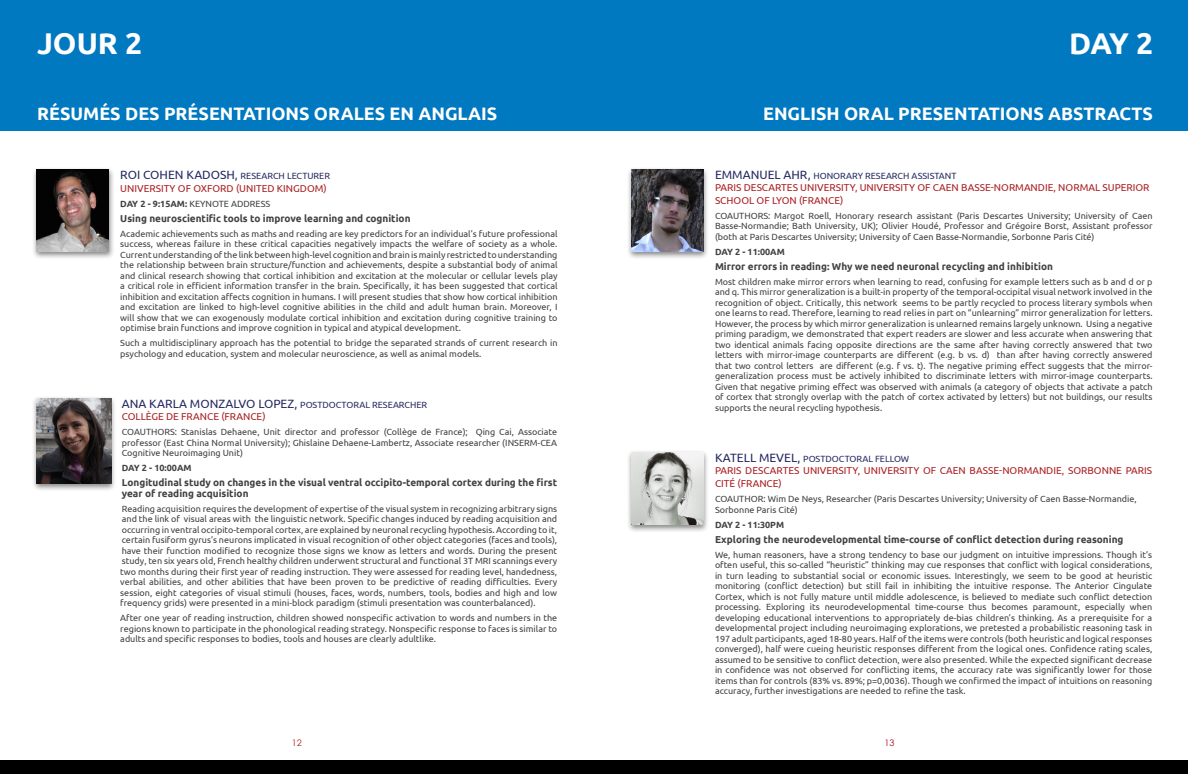
<style>
.page{position:relative;width:1188px;height:774px;background:#fff}
.page>*{position:absolute;margin:0;border:0;box-sizing:border-box;transform-origin:0 0}
.t1{font:700 30px "Ubuntu";letter-spacing:-.015em;color:#fff}
.t2{font:700 18px "Ubuntu";color:#fff}
.t3{font:12px "Ubuntu";color:#262962}
.t4{font:700 10px/10.5px "Ubuntu";color:#414042}
.t5{font:10px "Ubuntu";color:#aa1d21}
.t6{font:9px/10.5px "Ubuntu";color:#414042;text-align:justify}
.t7{font:9px "Ubuntu";color:#262962}
.t8{font:700 9px "Ubuntu";color:#414042}
.t9{font:9px "Century Gothic";color:#aa1d21}
.t10{font:9px "Century Gothic";color:#a90415}
.s1{font-size:12px}
.s2{font-weight:700}
.s3{font-size:9px}
</style>
<div class="page">
<div style="left:0;top:761px;width:595px;height:13px;background:#000"></div>
<div style="left:595px;top:761px;width:593px;height:13px;background:#000"></div>
<div style="left:0;top:0;width:1188px;height:130px;background:#0079c1"></div>
<div style="left:32px;top:395px;width:85px;height:96px;background:#000;opacity:.48"></div>
<img style="left:37px;top:399px;width:74px;height:84px">
<div style="left:626px;top:449px;width:83px;height:84px;background:#000;opacity:.48"></div>
<img style="left:631px;top:452px;width:72px;height:73px">
<div style="left:32px;top:166px;width:83px;height:93px;background:#000;opacity:.48"></div>
<img style="left:37px;top:169px;width:72px;height:83px">
<div style="left:626px;top:166px;width:83px;height:93px;background:#000;opacity:.48"></div>
<img style="left:631px;top:169px;width:72px;height:83px">
<h1 class="t1" style="left:37px;top:25px;width:107px">Jour 2</h1>
<h1 class="t1" style="left:1069px;top:25px;width:86px">day 2</h1>
<h2 class="t2" style="left:37px;top:103px;width:462px">résumés des présentations orales en anglais</h2>
<h2 class="t2" style="left:763px;top:103px;width:392px">english oral presentations abstracts</h2>
<p class="t7" style="left:120px;top:170px;width:174px"><span class="s1">ROI COH EN KADOSH,</span> RESEARCH lecturer</p>
<p class="t5" style="left:120px;top:182px;width:95px">UNIVERSITY of oxford</p>
<p class="t5" style="left:236px;top:182px;width:92px">(UNITED KI NGDOM)</p>
<p class="t8" style="left:120px;top:198px;width:7px">DAY</p>
<p class="t6" style="left:140px;top:198px;width:131px"><span class="s2">2 - 9:15AM:</span> KEYNOTE ADDRESS</p>
<p class="t4" style="left:120px;top:213px;width:292px">Using neuroscientific tools to improve learning and cognition</p>
<p class="t6" style="left:120px;top:228px;width:439px;text-align:left">Academic achievements such as maths and reading are key predictors for an individual’s future professional success, whereas failure in these critical capacities negatively impacts the welfare of society as a whole.<br>Current understanding of the link between high-level cognition and brain is mainly restricted to understanding the relationship between brain structure/function and achievements, despite a substantial body of animal and clinical research showing that cortical inhibition and excitation at the molecular or cellular levels play a critical role in efficient information transfer in the brain. Specifically, it has been suggested that cortical inhibition and excitation affects cognition in humans. I will present studies that show how cortical inhibition and excitation are linked to high-level cognitive abilities in the child and adult human brain. Moreover, I will show that we can exogenously modulate cortical inhibition and excitation during cognitive training to optimise brain functions and improve cognition in typical and atypical development.</p>
<p class="t6" style="left:120px;top:338px;width:439px">Such a multidisciplinary approach has the potential to bridge the separated strands of current research in psychology and education, system and molecular neuroscience, as well as animal models.</p>
<h3 class="t3" style="left:122px;top:397px;width:307px">ANA KARLA MONZALVO LOPEZ, <span class="s3">POSTDOCTORAL RESEARCH ER</span></h3>
<p class="t5" style="left:122px;top:411px;width:145px">COLLÈGE DE FRANCE (FRANCE)</p>
<p class="t6" style="left:122px;top:426px;width:437px">COAUTH ORS: Stanislas Dehaene, Unit director and professor (Collège de France); Qing Cai, Associate professor (East China Normal University); Ghislaine Dehaene-Lambertz, Associate researcher (I NSERM-CEA Cognitive Neuroimaging Unit)</p>
<p class="t8" style="left:122px;top:463px;width:7px">DAY</p>
<p class="t8" style="left:142px;top:463px;width:44px">2 - 10:00AM</p>
<p class="t4" style="left:122px;top:477px;width:437px">Longitudinal study on changes in the visual ventral occipito-temporal cortex during the first year of reading acquisition</p>
<p class="t6" style="left:120px;top:503px;width:438px">Reading acquisition requires the development of expertise of the visual system in recognizing arbitrary signs and the link of visual areas with the linguistic network. Specific changes induced by reading acquisition and occurring in ventral occipito-temporal cortex, are explained by neuronal recycling hypothesis. According to it, certain fusiform gyrus’s neurons implicated in visual recognition of other object categories (faces and tools), have their function modified to recognize those signs we know as letters and words. During the present study, ten six years old, French healthy children underwent structural and functional 3T MRI scannings every two months during their first year of reading instruction. They were assessed for reading level, handedness, verbal abilities, and other abilities that have been proven to be predictive of reading difficulties. Every session, eight categories of visual stimuli (houses, faces, words, numbers, tools, bodies and high and low frequency grids) were presented in a mini-block paradigm (stimuli presentation was counterbalanced).</p>
<p class="t6" style="left:120px;top:613px;width:438px">After one year of reading instruction, children showed nonspecific activation to words and numbers in the regions known to participate in the phonological reading strategy. Nonspecific response to faces is similar to adults and specific responses to bodies, tools and houses are clearly adultlike.</p>
<p class="t7" style="left:715px;top:170px;width:243px"><span class="s1">EMMANUEL AH R,</span> H ONORARY RESEARCH ASSISTANT</p>
<p class="t5" style="left:715px;top:181px;width:43px">Paris Descartes</p>
<p class="t5" style="left:800px;top:181px;width:24px">un ivers</p>
<p class="t5" style="left:841px;top:181px;width:310px">ity, UNIVERSITY OF CAEN BASSE-NORMANDI E, NORMAL SUPERI OR</p>
<p class="t5" style="left:715px;top:194px;width:95px">SCH OOL OF LYON (france</p>
<p class="t5" style="left:840px;top:194px;width:5px">)</p>
<p class="t6" style="left:715px;top:210px;width:439px">COAUTH ORS: Margot Roell, H onorary research assistant (Paris Descartes University; University of Caen Basse-Normandie; Bath University, UK); Olivier Houdé, Professor and Grégoire Borst, Assistant professor (both at Paris Descartes University; University of Caen Basse-Normandie, Sorbonne Paris Cité)</p>
<p class="t8" style="left:715px;top:246px;width:7px">DAY</p>
<p class="t8" style="left:735px;top:246px;width:44px">2 - 11:00AM</p>
<p class="t4" style="left:715px;top:261px;width:340px">Mirror errors in reading: Why we need neuronal recycling and inhibition</p>
<p class="t6" style="left:715px;top:276px;width:439px">Most children make mirror errors when learning to read, confusing for example letters such as b and d or p and q. This mirror generalization is a built-in property of the temporal-occipital visual network involved in the recognition of object. Critically, this network seems to be partly recycled to process literary symbols when one learns to read. Therefore, learning to read relies in part on “unlearning” mirror generalization for letters.<br>However, the process by which mirror generalization is unlearned remains largely unknown. Using a negative priming paradigm, we demonstrated that expert readers are slower and less accurate when answering that two identical animals facing opposite directions are the same after having correctly answered that two letters with mirror-image counterparts are different (e.g. b vs. d) than after having correctly answered that two control letters are different (e.g. f vs. t). The negative priming effect suggests that the mirror&shy;generalization process must be actively inhibited to discriminate letters with mirror-image counterparts.<br>Given that negative priming effect was observed with animals (a category of objects that activate a patch of cortex that strongly overlap with the patch of cortex activated by letters) but not buildings, our results supports the neural recycling hypothesis.</p>
<p class="t7" style="left:715px;top:453px;width:196px"><span class="s1">KATELL MEVEL,</span> POSTDOCTORAL FELLOW</p>
<p class="t5" style="left:715px;top:464px;width:173px">PARIS DESCARTES UNIVERSITY, un ivers</p>
<p class="t5" style="left:905px;top:464px;width:249px">ity of CAEN BASSE-NORMANDI E, SORBONNE PARIS</p>
<p class="t5" style="left:715px;top:477px;width:33px">CITÉ (france</p>
<p class="t5" style="left:779px;top:477px;width:5px">)</p>
<p class="t6" style="left:715px;top:493px;width:423px">COAUTH OR: Wim De Neys, Researcher (Paris Descartes University; University of Caen Basse-Normandie,<br>Sorbonne Paris Cité)</p>
<p class="t8" style="left:715px;top:519px;width:7px">DAY</p>
<p class="t8" style="left:735px;top:519px;width:43px">2 - 11:30PM</p>
<p class="t4" style="left:715px;top:534px;width:410px">Exploring the neurodevelopmental time-course of conflict detection during reasoning</p>
<p class="t6" style="left:715px;top:549px;width:439px">We, human reasoners, have a strong tendency to base our judgment on intuitive impressions. Though it’s often useful, this so-called “heuristic” thinking may cue responses that conflict with logical considerations, in turn leading to substantial social or economic issues. I nterestingly, we seem to be good at heuristic monitoring (conflict detection) but still fail in inhibiting the intuitive response. The Anterior Cingulate Cortex, which is not fully mature until middle adolescence, is believed to mediate such conflict detection processing. Exploring its neurodevelopmental time-course thus becomes paramount, especially when developing educational interventions to appropriately de-bias children’s thinking. As a prerequisite for a developmental project including neuroimaging explorations, we pretested a probabilistic reasoning task in 197 adult participants, aged 18-80 years. Half of the items were controls (both heuristic and logical responses converged), half were cueing heuristic responses different from the logical ones. Confidence rating scales, assumed to be sensitive to conflict detection, were also presented. While the expected significant decrease in confidence was not observed for conflicting items, the accuracy rate was significantly lower for those items than for controls (83% vs. 89%; p=0,0036). Though we confirmed the impact of intuitions on reasoning accuracy, further investigations are needed to refine the task.</p>
<p class="t9" style="left:292px;top:737px;width:11px">12</p>
<p class="t10" style="left:884px;top:737px;width:11px">13</p>
</div>
